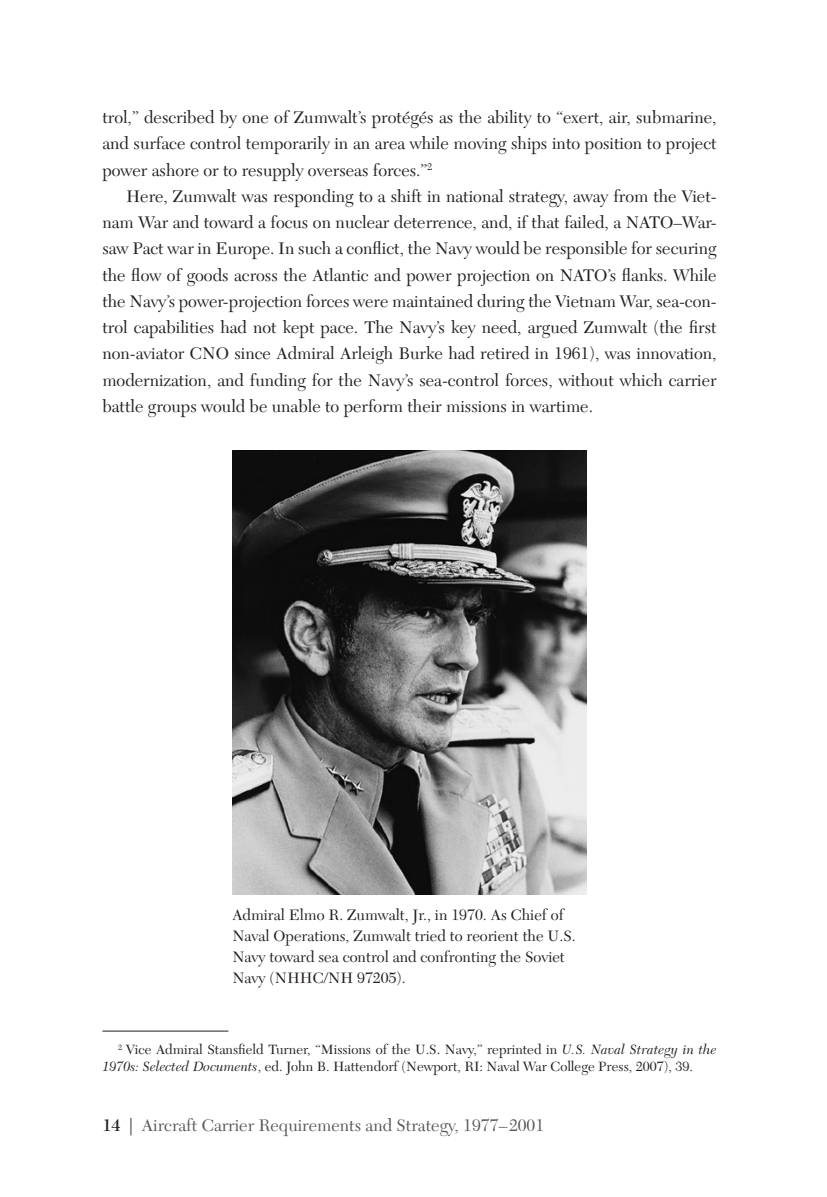
<style>
.page{position:relative;width:827px;height:1197px;background:#fff}
.page>*{position:absolute;margin:0;border:0;box-sizing:border-box;transform-origin:0 0}
.body{font:17.5px/26.2px "New Caledonia LT Std";color:#231f20;text-align:justify}
.t1{font:17.5px "New Caledonia LT Std";color:#58595b}
.t2{font:15.75px/21px "New Caledonia LT Std";color:#231f20}
.footnote{font:14px/16.8px "New Caledonia LT Std";color:#231f20}
.s1{font-style:italic}
.s2{font-weight:600;color:#231f20}
.s3{color:#231f20}
</style>
<div class="page">
<hr style="left:102px;top:1031px;width:126px;height:1px;background:#231f20">
<img style="left:232px;top:450px;width:354px;height:445px">
<p class="body" style="left:102px;top:105px;width:616px">trol,” described by one of Zumwalt’s protégés as the ability to “exert, air, submarine, and surface control temporarily in an area while moving ships into position to project power ashore or to resupply overseas forces.”<sup>2</sup></p>
<p class="body" style="left:102px;top:183px;width:616px;text-indent:24px">Here, Zumwalt was responding to a shift in national strategy, away from the Viet&shy;nam War and toward a focus on nuclear deterrence, and, if that failed, a NATO–War&shy;saw Pact war in Europe. In such a conflict, the Navy would be responsible for securing the flow of goods across the Atlantic and power projection on NATO’s flanks. While the Navy’s power-projection forces were maintained during the Vietnam War, sea-con&shy;trol capabilities had not kept pace. The Navy’s key need, argued Zumwalt (the first non-aviator CNO since Admiral Arleigh Burke had retired in 1961), was innovation, modernization, and funding for the Navy’s sea-control forces, without which carrier battle groups would be unable to perform their missions in wartime.</p>
<p class="t2" style="left:232px;top:904px;width:345px">Admiral Elmo R. Zumwalt, Jr., in 1970. As Chief of Naval Operations, Zumwalt tried to reorient the U.S.<br>Navy toward sea control and confronting the Soviet Navy (NHHC/NH 97205).</p>
<p class="footnote" style="left:102px;top:1041px;width:616px;text-indent:16px"><sup>2</sup> Vice Admiral Stansfield Turner, “Missions of the U.S. Navy,” reprinted in <span class="s1">U.S. Naval Strategy in the<br>1970s: Selected Documents</span>, ed. John B. Hattendorf (Newport, RI: Naval War College Press, 2007), 39.</p>
<p class="t1" style="left:102px;top:1115px;width:443px"><span class="s2">14</span> <span class="s3">|</span> Aircraft Carrier Requirements and Strategy, 1977–2001</p>
</div>
